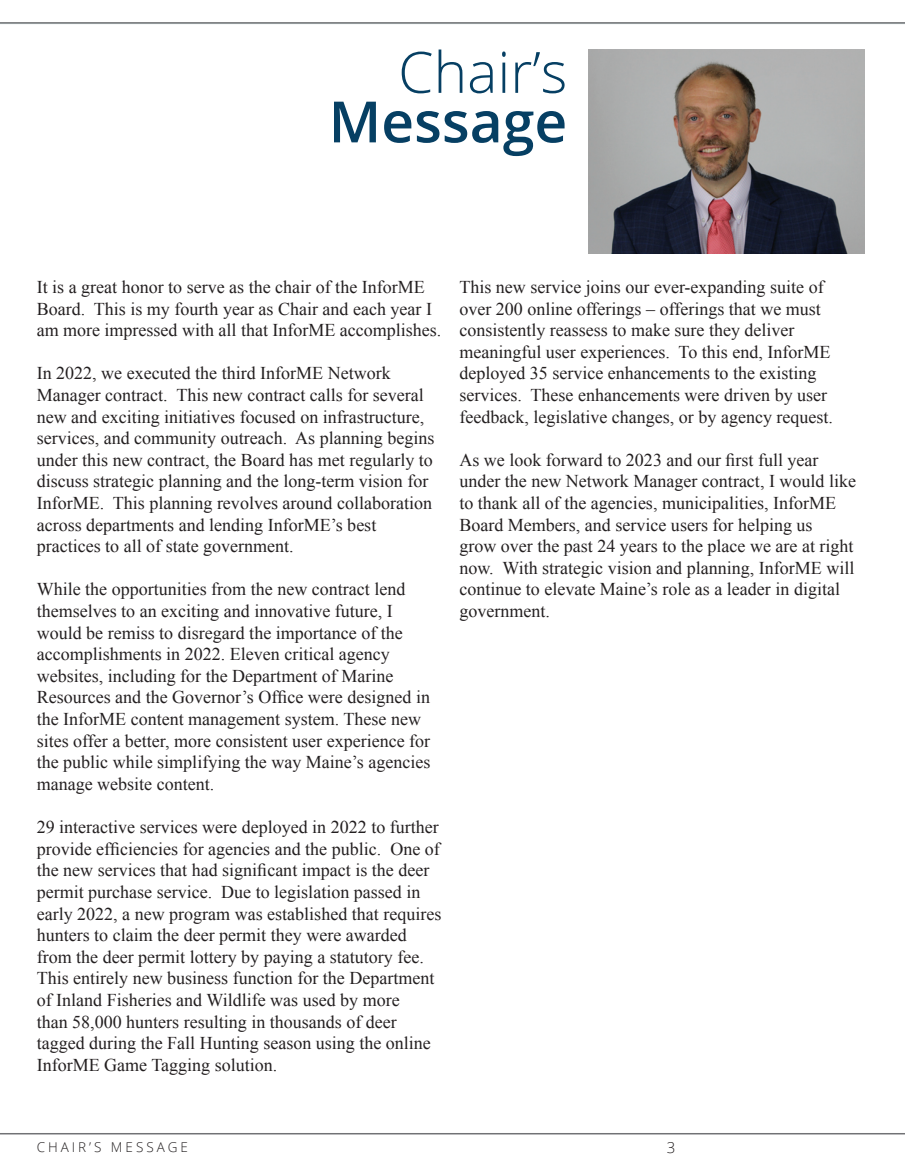
<style>
.page{position:relative;width:905px;height:1175px;background:#fff}
.page>*{position:absolute;margin:0;border:0;box-sizing:border-box;transform-origin:0 0}
.t1{font:300 57px "Open Sans";color:#063f63}
.t2{font:600 57px "Open Sans";color:#063f63}
.t3{font:18px/21.6px "Times New Roman";color:#231f20}
.t4{font:300 15px "Open Sans";color:#231f20}
.table_subhead{font:300 13.5px "Open Sans";letter-spacing:.22em;color:#231f20}
</style>
<div class="page">
<hr style="left:0;top:22px;width:904px;height:2px;background:#717275">
<hr style="left:0;top:1132px;width:904px;height:2px;background:#717275">
<img style="left:589px;top:49px;width:275px;height:205px">
<h1 class="t1" style="left:398px;top:33px;width:171px">Chair’s</h1>
<h1 class="t2" style="left:328px;top:83px;width:240px">Message</h1>
<p class="t3" style="left:37px;top:276px;width:406px">It is a great honor to serve as the chair of the InforME<br>Board. This is my fourth year as Chair and each year I am more impressed with all that InforME accomplishes.</p>
<p class="t3" style="left:37px;top:362px;width:399px">In 2022, we executed the third InforME Network Manager contract. This new contract calls for several new and exciting initiatives focused on infrastructure, services, and community outreach. As planning begins under this new contract, the Board has met regularly to discuss strategic planning and the long-term vision for InforME. This planning revolves around collaboration across departments and lending InforME’s best practices to all of state government.</p>
<p class="t3" style="left:37px;top:578px;width:395px">While the opportunities from the new contract lend themselves to an exciting and innovative future, I would be remiss to disregard the importance of the accomplishments in 2022. Eleven critical agency websites, including for the Department of Marine Resources and the Governor’s Office were designed in the InforME content management system. These new sites offer a better, more consistent user experience for the public while simplifying the way Maine’s agencies manage website content.</p>
<p class="t3" style="left:37px;top:816px;width:406px">29 interactive services were deployed in 2022 to further provide efficiencies for agencies and the public. One of the new services that had significant impact is the deer permit purchase service. Due to legislation passed in early 2022, a new program was established that requires hunters to claim the deer permit they were awarded from the deer permit lottery by paying a statutory fee.<br>This entirely new business function for the Department of Inland Fisheries and Wildlife was used by more<br>than 58,000 hunters resulting in thousands of deer tagged during the Fall Hunting season using the online InforME Game Tagging solution.</p>
<p class="t3" style="left:459px;top:276px;width:375px">This new service joins our ever-expanding suite of over 200 online offerings – offerings that we must consistently reassess to make sure they deliver meaningful user experiences. To this end, InforME deployed 35 service enhancements to the existing services. These enhancements were driven by user feedback, legislative changes, or by agency request.</p>
<p class="t3" style="left:459px;top:449px;width:398px">As we look forward to 2023 and our first full year under the new Network Manager contract, I would like to thank all of the agencies, municipalities, InforME Board Members, and service users for helping us<br>grow over the past 24 years to the place we are at right now. With strategic vision and planning, InforME will continue to elevate Maine’s role as a leader in digital government.</p>
<p class="table_subhead" style="left:37px;top:1137px;width:153px">CHAIR’S MESSAGE</p>
<p class="t4" style="left:666px;top:1137px;width:10px">3</p>
</div>
